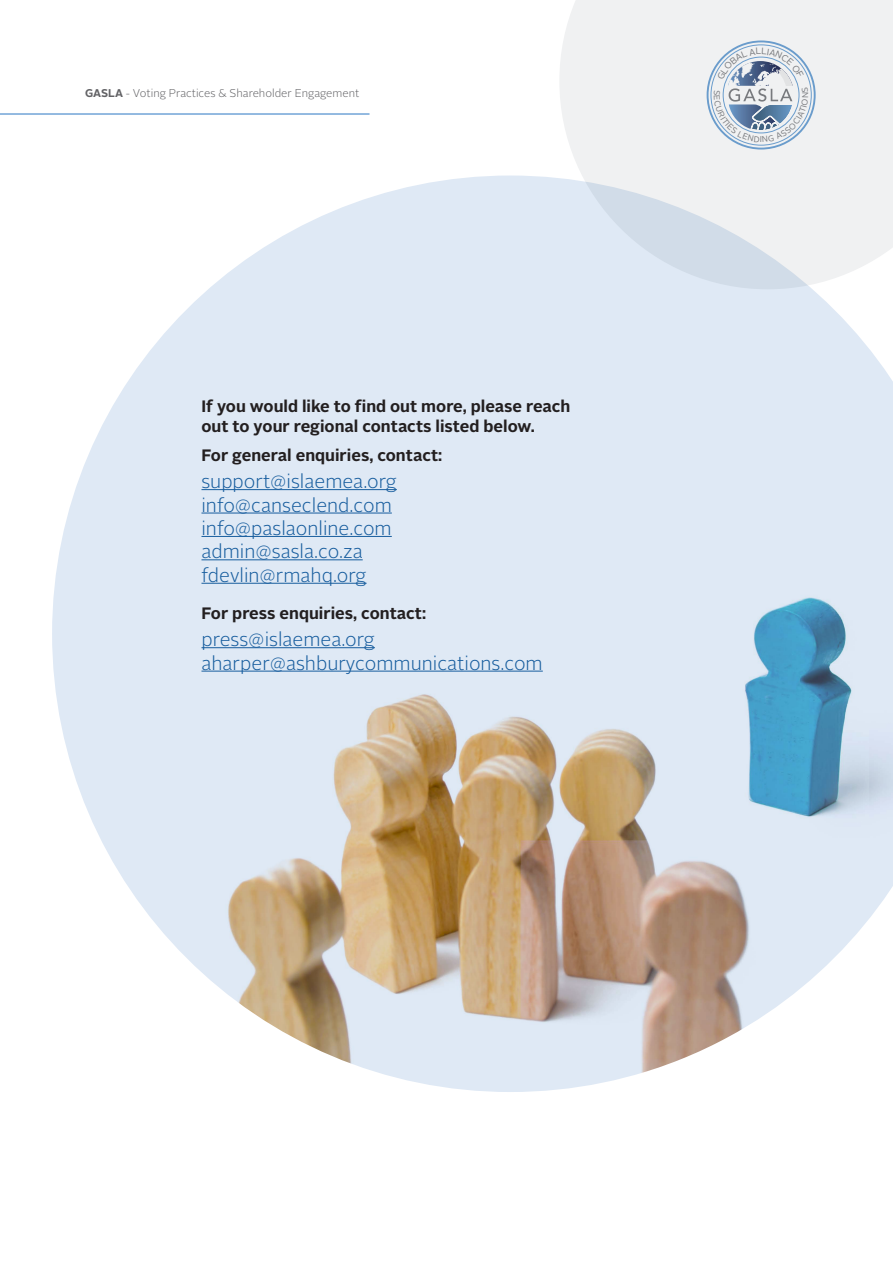
<style>
.page{position:relative;width:893px;height:1263px;background:#fff}
.page>*{position:absolute;margin:0;border:0;box-sizing:border-box;transform-origin:0 0}
.t1{font:300 19.5px/23.4px "Alright Sans";color:#175d9e}
.t2{font:700 16.5px/19.8px "Alright Sans";color:#231f20}
.t3{font:300 11.25px "Alright Sans";color:#636366}
.s1{font-weight:700}
</style>
<div class="page">
<hr style="left:0;top:113px;width:369px;height:2px;background:#71a4d7">
<svg style="left:140px;top:176px;width:741px;height:188px;fill:#dfe9f5"></svg>
<img style="left:52px;top:364px;width:841px;height:728px">
<svg style="left:559px;top:0;width:334px;height:289px;fill:#f0f1f2"></svg>
<hr style="left:201px;top:489px;width:196px;height:1px;background:#175d9e">
<hr style="left:201px;top:512px;width:191px;height:1px;background:#175d9e">
<hr style="left:201px;top:536px;width:191px;height:1px;background:#175d9e">
<hr style="left:201px;top:559px;width:162px;height:1px;background:#175d9e">
<hr style="left:201px;top:583px;width:166px;height:1px;background:#175d9e">
<hr style="left:201px;top:647px;width:174px;height:1px;background:#175d9e">
<hr style="left:201px;top:671px;width:342px;height:1px;background:#175d9e">
<svg style="left:714px;top:48px;width:94px;height:94px"></svg>
<p class="t3" style="left:85px;top:86px;width:276px"><span class="s1">GASLA</span> - Voting Practices &amp; Shareholder Engagement</p>
<p class="t2" style="left:201px;top:397px;width:370px">If you would like to find out more, please reach out to your regional contacts listed below.</p>
<p class="t2" style="left:201px;top:445px;width:242px">For general enquiries, contact:</p>
<p class="t1" style="left:201px;top:470px;width:197px">support@islaemea.org info@canseclend.com info@paslaonline.com admin@sasla.co.za fdevlin@rmahq.org</p>
<p class="t2" style="left:201px;top:603px;width:226px">For press enquiries, contact:</p>
<p class="t1" style="left:201px;top:628px;width:343px">press@islaemea.org aharper@ashburycommunications.com</p>
</div>
